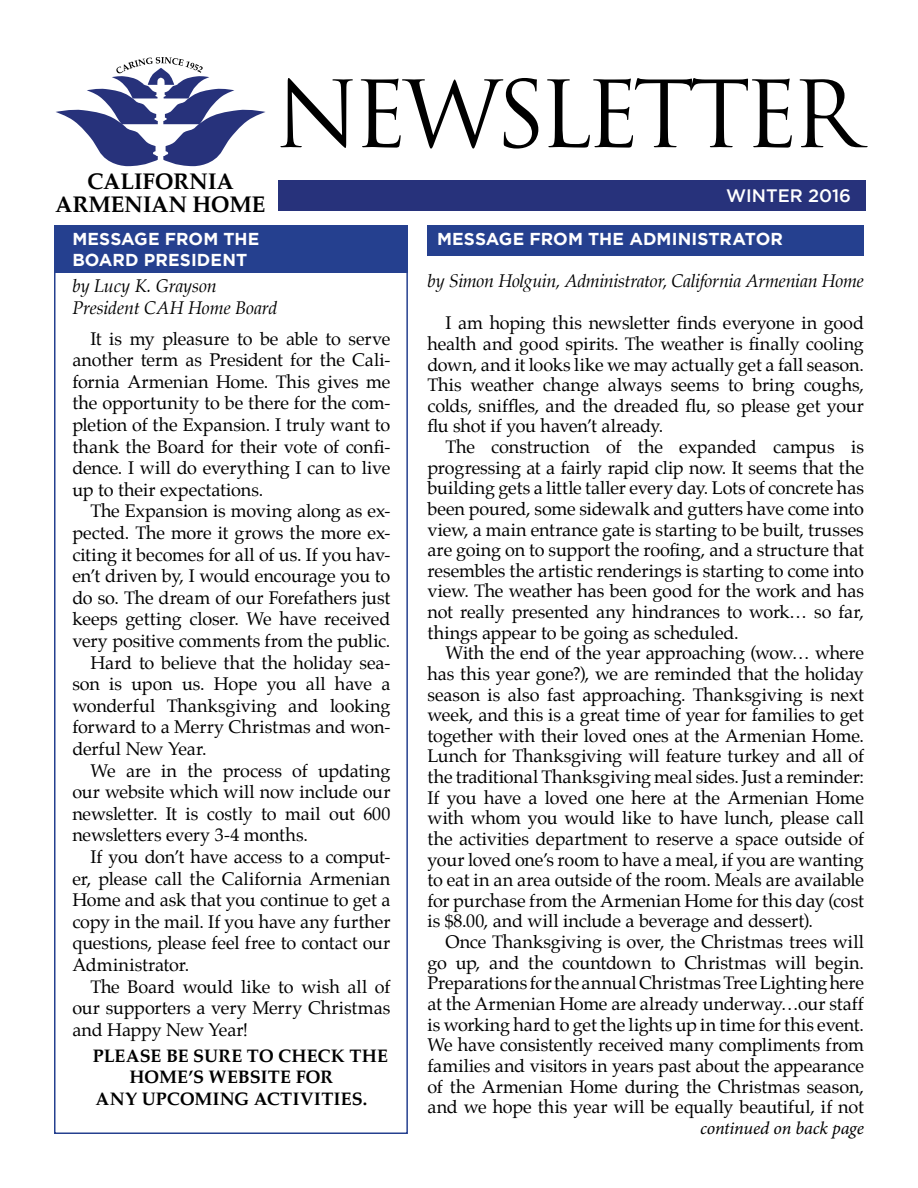
<style>
.page{position:relative;width:918px;height:1188px;background:#fff}
.page>*{position:absolute;margin:0;border:0;box-sizing:border-box;transform-origin:0 0}
.t1{font:90px "Trajan Pro";letter-spacing:-.08em;color:#000}
.t2{font:700 22.5px/22.5px "Palatino";letter-spacing:-.01em;color:#000;text-align:center}
.t3{font:18px/20.7px "Palatino";letter-spacing:-.01em;color:#000;text-align:justify}
.t4{font:italic 18px/21.6px "Palatino";letter-spacing:-.015em;color:#000}
.t5{font:700 18px "Palatino";letter-spacing:.01em;color:#000}
.t6{font:italic 18px "Minion Pro";letter-spacing:-.01em;color:#000}
.t7{font:700 18px "Palatino";letter-spacing:-.01em;color:#000}
.t8{font:500 18px "Gotham";color:#fff}
.t9{font:700 17.25px/21px "Gotham";letter-spacing:.005em;color:#fff}
</style>
<div class="page">
<svg style="left:56px;top:57px;width:210px;height:109px"></svg>
<div style="left:278px;top:180px;width:588px;height:31px;background:#27327b"></div>
<div style="left:54px;top:225px;width:354px;height:47px;background:#25408f"></div>
<div style="left:428px;top:225px;width:436px;height:30px;background:#25408f"></div>
<div style="left:54px;top:227px;width:354px;height:907px;border:2px solid #25408f"></div>
<p class="t2" style="left:55px;top:170px;width:212px">CALIFORNIA<br>ARMENIAN HOME</p>
<h1 class="t1" style="left:275px;top:57px;width:586px">NEWSLETTER</h1>
<p class="t8" style="left:726px;top:186px;width:127px">WINTER 2016</p>
<p class="t9" style="left:72px;top:228px;width:189px">MESSAGE FROM THE<br>BOARD PRESIDENT</p>
<p class="t4" style="left:72px;top:276px;width:207px">by Lucy K. Grayson<br>President CAH Home Board</p>
<p class="t3" style="left:72px;top:328px;width:320px;line-height:21.6px;text-indent:18px">It is my pleasure to be able to serve another term as President for the Cali&shy;fornia Armenian Home. This gives me the opportunity to be there for the com&shy;pletion of the Expansion. I truly want to thank the Board for their vote of confi&shy;dence. I will do everything I can to live up to their expectations.</p>
<p class="t3" style="left:90px;top:501px;width:302px">The Expansion is moving along as ex-</p>
<p class="t3" style="left:72px;top:522px;width:320px">pected. The more it grows the more ex-</p>
<p class="t3" style="left:72px;top:544px;width:320px">citing it becomes for all of us. If you hav-</p>
<p class="t3" style="left:72px;top:566px;width:320px">en’t driven by, I would encourage you to</p>
<p class="t3" style="left:72px;top:587px;width:320px">do so. The dream of our Forefathers just</p>
<p class="t3" style="left:72px;top:609px;width:320px">keeps getting closer. We have received</p>
<p class="t3" style="left:72px;top:630px;width:320px">very positive comments from the public.</p>
<p class="t3" style="left:90px;top:652px;width:302px">Hard to believe that the holiday sea-</p>
<p class="t3" style="left:72px;top:674px;width:320px">son is upon us. Hope you all have a</p>
<p class="t3" style="left:72px;top:695px;width:320px">wonderful Thanksgiving and looking</p>
<p class="t3" style="left:72px;top:717px;width:320px">forward to a Merry Christmas and won-</p>
<p class="t3" style="left:72px;top:738px;width:136px">derful New Year.</p>
<p class="t3" style="left:90px;top:760px;width:302px">We are in the process of updating</p>
<p class="t3" style="left:72px;top:782px;width:320px">our website which will now include our</p>
<p class="t3" style="left:72px;top:803px;width:320px">newsletter. It is costly to mail out 600</p>
<p class="t3" style="left:72px;top:825px;width:237px">newsletters every 3-4 months.</p>
<p class="t3" style="left:90px;top:846px;width:302px">If you don’t have access to a comput-</p>
<p class="t3" style="left:72px;top:868px;width:320px">er, please call the California Armenian</p>
<p class="t3" style="left:72px;top:890px;width:320px">Home and ask that you continue to get a</p>
<p class="t3" style="left:72px;top:911px;width:320px">copy in the mail. If you have any further</p>
<p class="t3" style="left:72px;top:933px;width:320px">questions, please feel free to contact our</p>
<p class="t3" style="left:72px;top:954px;width:118px">Administrator.</p>
<p class="t3" style="left:90px;top:976px;width:302px">The Board would like to wish all of</p>
<p class="t3" style="left:72px;top:998px;width:320px">our supporters a very Merry Christmas</p>
<p class="t3" style="left:72px;top:1019px;width:177px">and Happy New Year!</p>
<p class="t5" style="left:93px;top:1040px;width:297px">PLEASE BE SURE TO CHECK THE</p>
<p class="t7" style="left:130px;top:1062px;width:205px">HOME’S WEBSITE FOR</p>
<p class="t5" style="left:95px;top:1084px;width:273px">ANY UPCOMING ACTIVITIES.</p>
<p class="t9" style="left:437px;top:228px;width:247px">MESSAGE FROM THE ADMINISTRATOR</p>
<p class="t4" style="left:428px;top:270px;width:438px">by Simon Holguin, Administrator, California Armenian Home</p>
<p class="t3" style="left:428px;top:313px;width:438px;text-indent:18px">I am hoping this newsletter finds everyone in good health and good spirits. The weather is finally cooling down, and it looks like we may actually get a fall season.<br>This weather change always seems to bring coughs, colds, sniffles, and the dreaded flu, so please get your flu shot if you haven’t already.</p>
<p class="t3" style="left:428px;top:436px;width:438px;text-indent:18px">The construction of the expanded campus is progressing at a fairly rapid clip now. It seems that the building gets a little taller every day. Lots of concrete has been poured, some sidewalk and gutters have come into view, a main entrance gate is starting to be built, trusses are going on to support the roofing, and a structure that resembles the artistic renderings is starting to come into view. The weather has been good for the work and has not really presented any hindrances to work… so far, things appear to be going as scheduled.</p>
<p class="t3" style="left:428px;top:643px;width:438px;text-indent:18px">With the end of the year approaching (wow… where has this year gone?), we are reminded that the holiday season is also fast approaching. Thanksgiving is next week, and this is a great time of year for families to get together with their loved ones at the Armenian Home.<br>Lunch for Thanksgiving will feature turkey and all of the traditional Thanksgiving meal sides. Just a reminder:<br>If you have a loved one here at the Armenian Home with whom you would like to have lunch, please call the activities department to reserve a space outside of your loved one’s room to have a meal, if you are wanting to eat in an area outside of the room. Meals are available for purchase from the Armenian Home for this day (cost is $8.00, and will include a beverage and dessert).</p>
<p class="t3" style="left:428px;top:932px;width:438px;text-indent:18px">Once Thanksgiving is over, the Christmas trees will go up, and the countdown to Christmas will begin.<br>Preparations for the annual Christmas Tree Lighting here at the Armenian Home are already underway…our staff is working hard to get the lights up in time for this event.<br>We have consistently received many compliments from families and visitors in years past about the appearance of the Armenian Home during the Christmas season, and we hope this year will be equally beautiful, if not</p>
<p class="t6" style="left:700px;top:1116px;width:165px">continued on back page</p>
</div>
